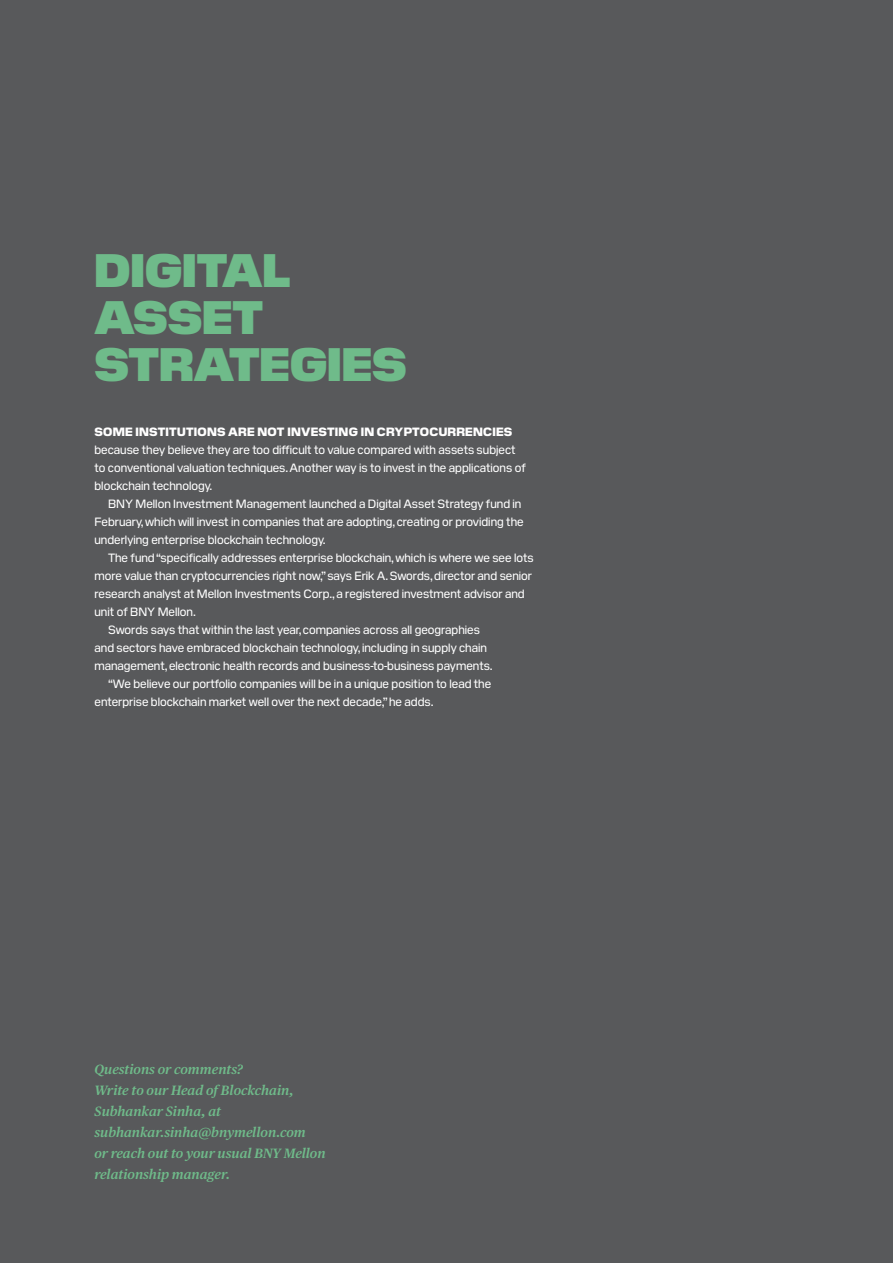
<style>
.page{position:relative;width:893px;height:1263px;background:#58595b}
.page>*{position:absolute;margin:0;border:0;box-sizing:border-box;transform-origin:0 0}
.t1{font:900 46.95px/47px "Pilat";color:#6fbb8a}
.t2{font:italic 600 13.5px/21px "Publico Text";color:#6fbb8a}
.t3{font:12px/18px "Pilat";color:#fff}
.t4{font:800 12px "Pilat";letter-spacing:.02em;color:#fff}
</style>
<div class="page">
<h1 class="t1" style="left:94px;top:243px;width:314px">DIGITAL<br>ASSET<br>STRATEGIES</h1>
<p class="t4" style="left:94px;top:422px;width:419px">SOME INSTITUTIONS ARE NOT INVESTING IN CRYPTOCURRENCIES</p>
<p class="t3" style="left:94px;top:439px;width:433px">because they believe they are too difficult to value compared with assets subject to conventional valuation techniques. Another way is to invest in the applications of blockchain technology.</p>
<p class="t3" style="left:94px;top:493px;width:431px;text-indent:14px">BNY Mellon Investment Management launched a Digital Asset Strategy fund in<br>February, which will invest in companies that are adopting, creating or providing the underlying enterprise blockchain technology.</p>
<p class="t3" style="left:108px;top:547px;width:427px">The fund “specifically addresses enterprise blockchain, which is where we see lots</p>
<p class="t3" style="left:94px;top:565px;width:439px">more value than cryptocurrencies right now,” says Erik A. Swords, director and senior</p>
<p class="t3" style="left:94px;top:583px;width:432px">research analyst at Mellon Investments Corp., a registered investment advisor and</p>
<p class="t3" style="left:94px;top:601px;width:103px">unit of BNY Mellon.</p>
<p class="t3" style="left:108px;top:619px;width:373px">Swords says that within the last year, companies across all geographies</p>
<p class="t3" style="left:94px;top:637px;width:394px">and sectors have embraced blockchain technology, including in supply chain</p>
<p class="t3" style="left:94px;top:655px;width:400px">management, electronic health records and business-to-business payments.</p>
<p class="t3" style="left:108px;top:673px;width:385px">“We believe our portfolio companies will be in a unique position to lead the</p>
<p class="t3" style="left:94px;top:691px;width:340px">enterprise blockchain market well over the next decade,” he adds.</p>
<p class="t2" style="left:94px;top:1058px;width:233px">Questions or comments?<br>Write to our Head of Blockchain,<br>Subhankar Sinha, at subhankar.sinha@bnymellon.com<br>or reach out to your usual BNY Mellon relationship manager.</p>
</div>
